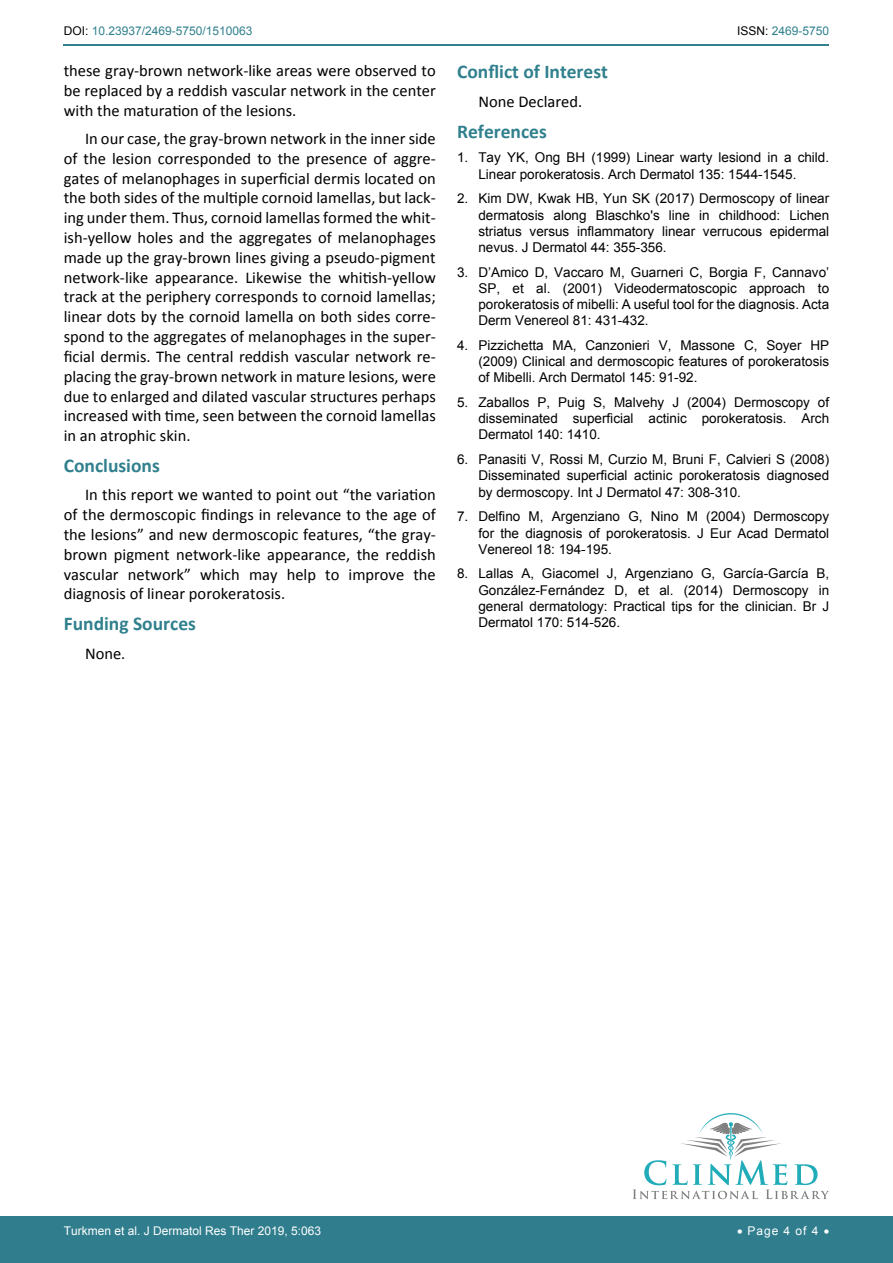
<style>
.page{position:relative;width:893px;height:1263px;background:#fff}
.page>*{position:absolute;margin:0;border:0;box-sizing:border-box;transform-origin:0 0}
.t1{font:700 19.5px "Calibri";color:#30808d}
.t2{font:16.5px/19.8px "Calibri";color:#000;text-align:justify}
.t3{font:13.5px/16.2px "Arial";color:#000;text-align:justify}
.t4{font:12px "Arial";color:#fff}
.t5{font:12px "Arial";color:#30808d}
.s1{color:#000}
</style>
<div class="page">
<hr style="left:64px;top:44px;width:765px;height:2px;background:#30808d">
<div style="left:0;top:1216px;width:893px;height:47px;background:#307d8d"></div>
<svg style="left:633px;top:1113px;width:196px;height:86px"></svg>
<p class="t5" style="left:64px;top:23px;width:190px"><span class="s1">DOI:</span> 10.23937/2469-5750/1510063</p>
<p class="t5" style="left:737px;top:23px;width:94px"><span class="s1">ISSN:</span> 2469-5750</p>
<p class="t2" style="left:64px;top:61px;width:374px">these gray-brown network-like areas were observed to be replaced by a reddish vascular network in the center with the maturation of the lesions.</p>
<p class="t2" style="left:64px;top:129px;width:374px;text-indent:21px">In our case, the gray-brown network in the inner side of the lesion corresponded to the presence of aggre&shy;gates of melanophages in superficial dermis located on the both sides of the multiple cornoid lamellas, but lack&shy;ing under them. Thus, cornoid lamellas formed the whit&shy;ish-yellow holes and the aggregates of melanophages made up the gray-brown lines giving a pseudo-pigment network-like appearance. Likewise the whitish-yellow track at the periphery corresponds to cornoid lamellas; linear dots by the cornoid lamella on both sides corre&shy;spond to the aggregates of melanophages in the super&shy;ficial dermis. The central reddish vascular network re&shy;placing the gray-brown network in mature lesions, were due to enlarged and dilated vascular structures perhaps increased with time, seen between the cornoid lamellas in an atrophic skin.</p>
<p class="t1" style="left:64px;top:453px;width:98px">Conclusions</p>
<p class="t2" style="left:64px;top:485px;width:374px;text-indent:21px">In this report we wanted to point out “the variation of the dermoscopic findings in relevance to the age of the lesions” and new dermoscopic features, “the gray&shy;brown pigment network-like appearance, the reddish vascular network” which may help to improve the diagnosis of linear porokeratosis.</p>
<p class="t1" style="left:64px;top:611px;width:134px">Funding Sources</p>
<p class="t2" style="left:85px;top:643px;width:42px">None.</p>
<p class="t1" style="left:457px;top:59px;width:152px">Conflict of Interest</p>
<p class="t2" style="left:478px;top:91px;width:105px">None Declared.</p>
<p class="t1" style="left:457px;top:119px;width:91px">References</p>
<p class="t3" style="left:478px;top:150px;width:352px;text-indent:-21px">1. Tay YK, Ong BH (1999) Linear warty lesiond in a child.<br>Linear porokeratosis. Arch Dermatol 135: 1544-1545.</p>
<p class="t3" style="left:478px;top:191px;width:352px;text-indent:-21px">2. Kim DW, Kwak HB, Yun SK (2017) Dermoscopy of linear dermatosis along Blaschko's line in childhood: Lichen striatus versus inflammatory linear verrucous epidermal nevus. J Dermatol 44: 355-356.</p>
<p class="t3" style="left:478px;top:264px;width:352px;text-indent:-21px">3. D’Amico D, Vaccaro M, Guarneri C, Borgia F, Cannavo’ SP, et al. (2001) Videodermatoscopic approach to porokeratosis of mibelli: A useful tool for the diagnosis. Acta Derm Venereol 81: 431-432.</p>
<p class="t3" style="left:478px;top:337px;width:352px;text-indent:-21px">4. Pizzichetta MA, Canzonieri V, Massone C, Soyer HP (2009) Clinical and dermoscopic features of porokeratosis of Mibelli. Arch Dermatol 145: 91-92.</p>
<p class="t3" style="left:478px;top:394px;width:352px;text-indent:-21px">5. Zaballos P, Puig S, Malvehy J (2004) Dermoscopy of disseminated superficial actinic porokeratosis. Arch Dermatol 140: 1410.</p>
<p class="t3" style="left:478px;top:451px;width:352px;text-indent:-21px">6. Panasiti V, Rossi M, Curzio M, Bruni F, Calvieri S (2008)<br>Disseminated superficial actinic porokeratosis diagnosed by dermoscopy. Int J Dermatol 47: 308-310.</p>
<p class="t3" style="left:478px;top:509px;width:352px;text-indent:-21px">7. Delfino M, Argenziano G, Nino M (2004) Dermoscopy for the diagnosis of porokeratosis. J Eur Acad Dermatol Venereol 18: 194-195.</p>
<p class="t3" style="left:478px;top:566px;width:352px;text-indent:-21px">8. Lallas A, Giacomel J, Argenziano G, García-García B, González-Fernández D, et al. (2014) Dermoscopy in general dermatology: Practical tips for the clinician. Br J Dermatol 170: 514-526.</p>
<p class="t4" style="left:64px;top:1223px;width:259px">Turkmen et al. J Dermatol Res Ther 2019, 5:063</p>
<p class="t4" style="left:737px;top:1223px;width:94px">• Page 4 of 4 •</p>
</div>
